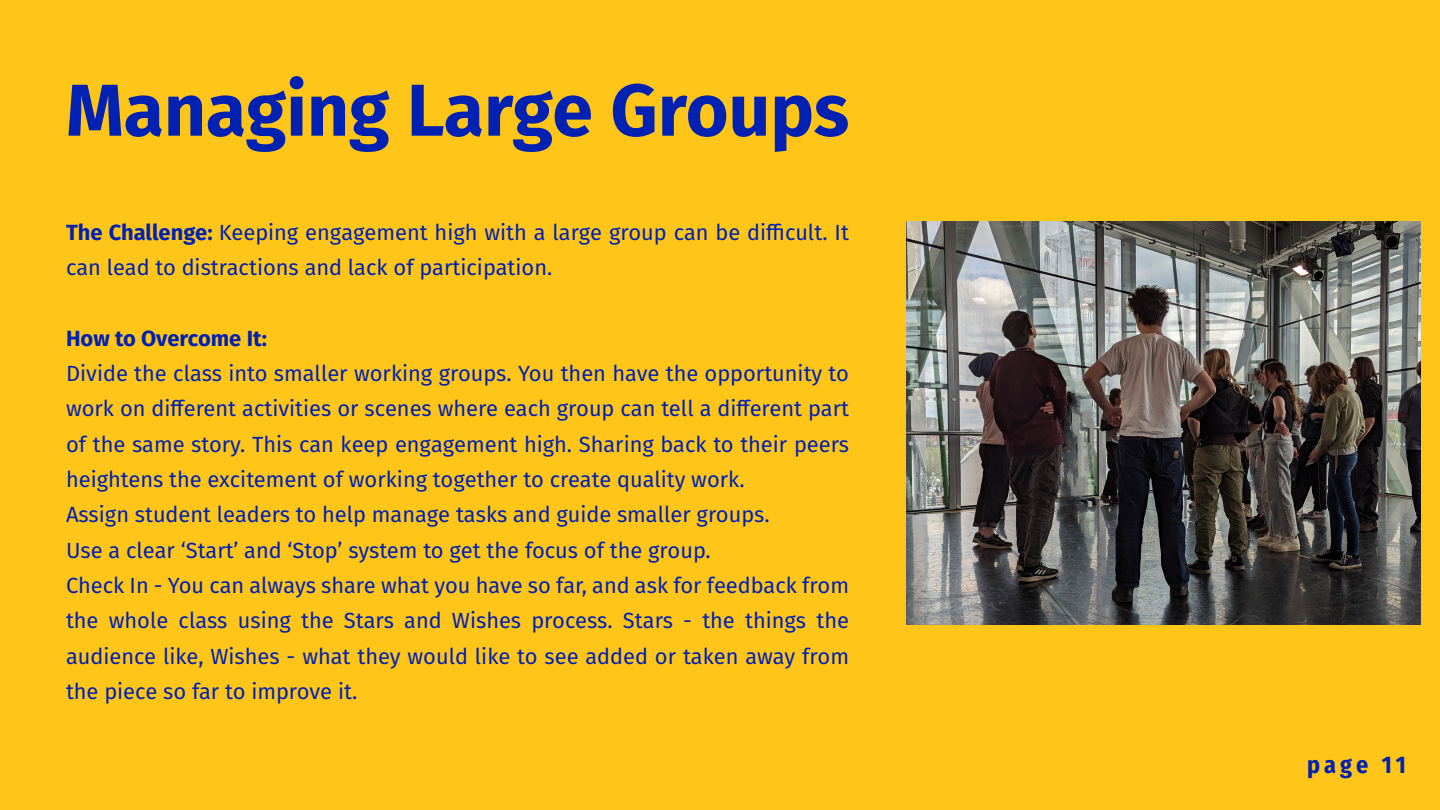
<style>
.page{position:relative;width:1440px;height:810px;background:#ffc619}
.page>*{position:absolute;margin:0;border:0;box-sizing:border-box;transform-origin:0 0}
.t1{font:700 73.5px "Fira Sans";color:#0021b2}
.t2{font:700 24px "Fira Sans Condensed";letter-spacing:.17em;color:#0021b2}
.t3{font:21.9px/35.3px "Fira Sans";color:#0021b2}
.t4{font:700 21.9px "Fira Sans";color:#0021b2}
.s1{font-weight:700}
</style>
<div class="page">
<img style="left:906px;top:221px;width:515px;height:403px">
<h1 class="t1" style="left:66px;top:48px;width:784px">Managing Large Groups</h1>
<p class="t3" style="left:66px;top:214px;width:784px"><span class="s1">The Challenge:</span> Keeping engagement high with a large group can be difficult. It can lead to distractions and lack of participation.</p>
<h2 class="t4" style="left:66px;top:320px;width:202px">How to Overcome It:</h2>
<p class="t3" style="left:66px;top:355px;width:785px">Divide the class into smaller working groups. You then have the opportunity to work on different activities or scenes where each group can tell a different part of the same story. This can keep engagement high. Sharing back to their peers heightens the excitement of working together to create quality work.<br>Assign student leaders to help manage tasks and guide smaller groups.</p>
<p class="t3" style="left:66px;top:532px;width:646px">Use a clear ‘Start’ and ‘Stop’ system to get the focus of the group.</p>
<p class="t3" style="left:66px;top:567px;width:785px;text-align:justify">Check In - You can always share what you have so far, and ask for feedback from the whole class using the Stars and Wishes process. Stars - the things the audience like, Wishes - what they would like to see added or taken away from the piece so far to improve it.</p>
<p class="t2" style="left:1307px;top:745px;width:100px">page 11</p>
</div>
